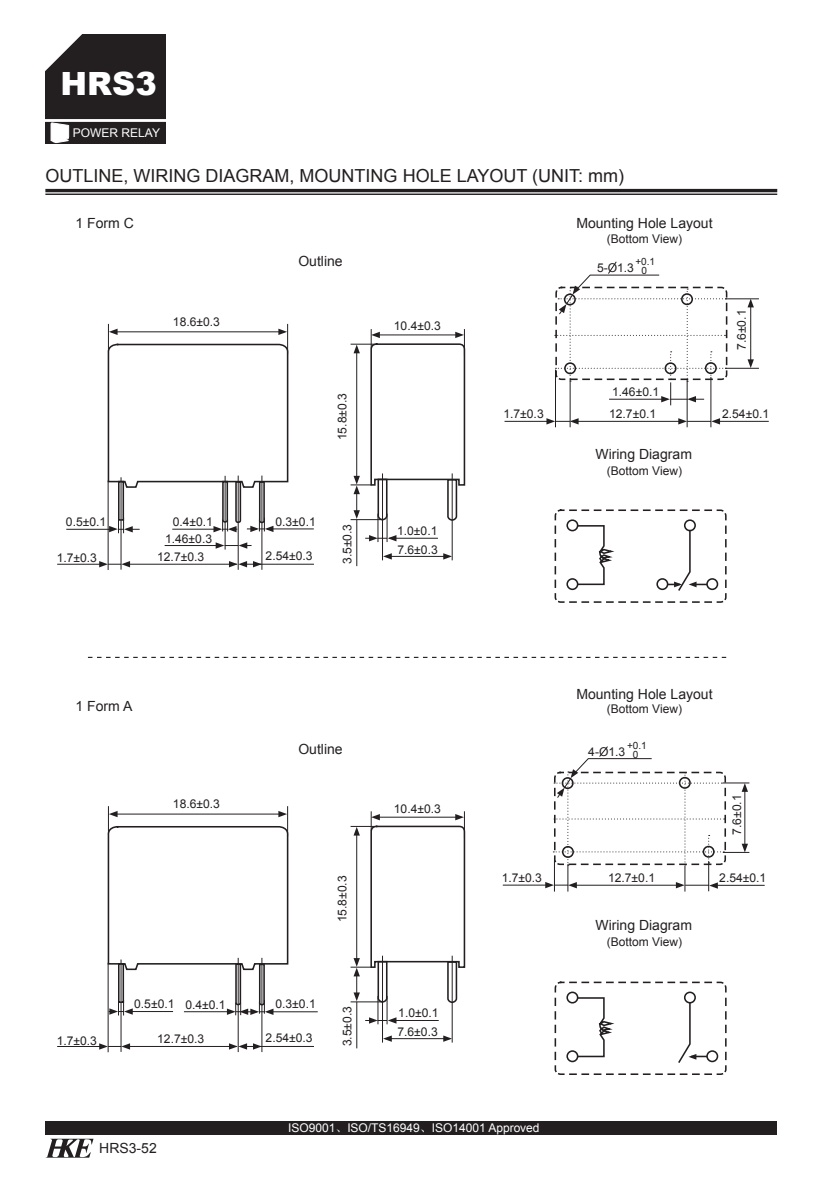
<style>
.page{position:relative;width:834px;height:1191px;background:#fff}
.page>*{position:absolute;margin:0;border:0;box-sizing:border-box;transform-origin:0 0}
.t1{font:900 32px "Arial";color:#fff}
.t2{font:18px "Arial";color:#231f20}
.t3{font:14px "Arial";color:#231f20}
.t4{font:12.2px/18.6px "Arial";color:#231f20}
.t5{font:12px "Arial";color:#231f20}
.t6{font:12px "Arial";color:#fff}
.t7{font:10px/9px "Arial";color:#231f20;text-align:center}
.s1{font-family:"Sim Hei"}
</style>
<div class="page">
<svg style="left:47px;top:1138px;width:46px;height:19px"></svg>
<hr style="left:451px;top:474px;width:1px;height:86px;background:#231f20">
<hr style="left:386px;top:556px;width:63px;height:1px;background:#231f20">
<hr style="left:382px;top:474px;width:1px;height:86px;background:#231f20">
<hr style="left:356px;top:520px;width:1px;height:45px;background:#231f20">
<svg style="left:351px;top:329px;width:115px;height:212px"></svg>
<svg style="left:443px;top:553px;width:9px;height:6px"></svg>
<svg style="left:383px;top:553px;width:9px;height:6px"></svg>
<div style="left:45px;top:1120px;width:732px;height:14px;background:#231f20"></div>
<hr style="left:569px;top:379px;width:1px;height:48px;background:#231f20">
<hr style="left:686px;top:379px;width:1px;height:48px;background:#231f20">
<hr style="left:725px;top:298px;width:33px;height:1px;background:#231f20">
<hr style="left:725px;top:368px;width:33px;height:1px;background:#231f20">
<hr style="left:750px;top:302px;width:1px;height:62px;background:#231f20">
<hr style="left:572px;top:421px;width:111px;height:1px;background:#231f20">
<hr style="left:718px;top:421px;width:50px;height:1px;background:#231f20">
<hr style="left:710px;top:377px;width:1px;height:50px;background:#231f20">
<hr style="left:555px;top:370px;width:1px;height:57px;background:#231f20">
<hr style="left:505px;top:421px;width:46px;height:1px;background:#231f20">
<svg style="left:546px;top:418px;width:32px;height:6px"></svg>
<svg style="left:678px;top:418px;width:42px;height:6px"></svg>
<svg style="left:747px;top:299px;width:6px;height:8px"></svg>
<svg style="left:747px;top:359px;width:6px;height:9px"></svg>
<svg style="left:554px;top:261px;width:174px;height:144px"></svg>
<hr style="left:125px;top:564px;width:111px;height:1px;background:#231f20">
<hr style="left:67px;top:529px;width:47px;height:1px;background:#231f20">
<hr style="left:267px;top:528px;width:46px;height:1px;background:#231f20">
<hr style="left:238px;top:476px;width:1px;height:93px;background:#231f20">
<hr style="left:261px;top:476px;width:1px;height:93px;background:#231f20">
<hr style="left:260px;top:564px;width:53px;height:1px;background:#231f20">
<hr style="left:120px;top:478px;width:1px;height:91px;background:#231f20">
<hr style="left:224px;top:476px;width:1px;height:73px;background:#231f20">
<hr style="left:165px;top:545px;width:51px;height:1px;background:#231f20">
<svg style="left:107px;top:324px;width:182px;height:209px"></svg>
<svg style="left:215px;top:542px;width:36px;height:7px"></svg>
<svg style="left:229px;top:561px;width:33px;height:6px"></svg>
<hr style="left:108px;top:481px;width:1px;height:88px;background:#231f20">
<hr style="left:58px;top:564px;width:46px;height:1px;background:#231f20">
<svg style="left:99px;top:561px;width:31px;height:6px"></svg>
<hr style="left:717px;top:885px;width:47px;height:1px;background:#231f20">
<hr style="left:503px;top:884px;width:47px;height:1px;background:#231f20">
<svg style="left:545px;top:746px;width:203px;height:145px"></svg>
<svg style="left:88px;top:657px;width:638px;height:1px"></svg>
<hr style="left:451px;top:956px;width:1px;height:86px;background:#231f20">
<hr style="left:386px;top:1038px;width:63px;height:1px;background:#231f20">
<hr style="left:382px;top:956px;width:1px;height:86px;background:#231f20">
<hr style="left:356px;top:1002px;width:1px;height:45px;background:#231f20">
<svg style="left:351px;top:812px;width:115px;height:211px"></svg>
<svg style="left:443px;top:1035px;width:9px;height:6px"></svg>
<svg style="left:383px;top:1035px;width:9px;height:6px"></svg>
<hr style="left:125px;top:1046px;width:111px;height:1px;background:#231f20">
<hr style="left:238px;top:958px;width:1px;height:93px;background:#231f20">
<hr style="left:261px;top:958px;width:1px;height:93px;background:#231f20">
<hr style="left:260px;top:1046px;width:53px;height:1px;background:#231f20">
<hr style="left:120px;top:960px;width:1px;height:91px;background:#231f20">
<hr style="left:267px;top:1011px;width:50px;height:1px;background:#231f20">
<svg style="left:229px;top:1043px;width:33px;height:6px"></svg>
<hr style="left:108px;top:963px;width:1px;height:88px;background:#231f20">
<hr style="left:58px;top:1046px;width:46px;height:1px;background:#231f20">
<svg style="left:99px;top:1043px;width:31px;height:6px"></svg>
<svg style="left:107px;top:806px;width:182px;height:209px"></svg>
<div style="left:45px;top:34px;width:120px;height:109px;background:#231f20"></div>
<hr style="left:43px;top:119px;width:124px;height:3px;background:#fff">
<svg style="left:45px;top:34px;width:37px;height:37px"></svg>
<svg style="left:51px;top:123px;width:18px;height:20px"></svg>
<hr style="left:45px;top:189px;width:732px;height:3px;background:#231f20">
<hr style="left:45px;top:193px;width:732px;height:2px;background:#231f20">
<svg style="left:554px;top:509px;width:173px;height:94px"></svg>
<svg style="left:554px;top:981px;width:173px;height:94px"></svg>
<h1 class="t1" style="left:61px;top:61px;width:98px">HRS3</h1>
<p class="t6" style="left:73px;top:125px;width:89px">POWER RELAY</p>
<h2 class="t2" style="left:45px;top:164px;width:580px">OUTLINE, WIRING DIAGRAM, MOUNTING HOLE LAYOUT (UNIT: mm)</h2>
<p class="t3" style="left:76px;top:213px;width:60px">1 Form C</p>
<p class="t4" style="left:173px;top:312px;width:49px">18.6±0.3</p>
<p class="t3" style="left:298px;top:252px;width:46px">Outline</p>
<p class="t4" style="left:333px;top:440px;width:49px;rotate:-90deg">15.8±0.3</p>
<p class="t4" style="left:394px;top:317px;width:49px">10.4±0.3</p>
<p class="t4" style="left:66px;top:512px;width:42px">0.5±0.1</p>
<p class="t4" style="left:173px;top:513px;width:42px">0.4±0.1</p>
<p class="t4" style="left:275px;top:512px;width:42px">0.3±0.1</p>
<p class="t4" style="left:165px;top:529px;width:49px">1.46±0.3</p>
<p class="t4" style="left:57px;top:548px;width:42px">1.7±0.3</p>
<p class="t4" style="left:157px;top:547px;width:49px">12.7±0.3</p>
<p class="t4" style="left:265px;top:546px;width:49px">2.54±0.3</p>
<p class="t4" style="left:338px;top:564px;width:42px;rotate:-90deg">3.5±0.3</p>
<p class="t4" style="left:397px;top:521px;width:42px">1.0±0.1<br>7.6±0.3</p>
<p class="t3" style="left:76px;top:697px;width:58px">1 Form A</p>
<p class="t4" style="left:173px;top:794px;width:49px">18.6±0.3</p>
<p class="t3" style="left:298px;top:739px;width:46px">Outline</p>
<p class="t4" style="left:333px;top:922px;width:49px;rotate:-90deg">15.8±0.3</p>
<p class="t4" style="left:394px;top:799px;width:49px">10.4±0.3</p>
<p class="t4" style="left:134px;top:994px;width:42px">0.5±0.1</p>
<p class="t4" style="left:275px;top:994px;width:42px">0.3±0.1</p>
<p class="t4" style="left:185px;top:995px;width:42px">0.4±0.1</p>
<p class="t4" style="left:57px;top:1031px;width:42px">1.7±0.3</p>
<p class="t4" style="left:157px;top:1029px;width:49px">12.7±0.3</p>
<p class="t4" style="left:265px;top:1028px;width:49px">2.54±0.3</p>
<p class="t4" style="left:338px;top:1046px;width:42px;rotate:-90deg">3.5±0.3</p>
<p class="t4" style="left:397px;top:1003px;width:43px">1.0±0.1<br>7.6±0.3</p>
<p class="t3" style="left:576px;top:213px;width:138px">Mounting Hole Layout</p>
<p class="t5" style="left:606px;top:230px;width:77px">(Bottom View)</p>
<p class="t7" style="left:635px;top:257px;width:21px">+0.1<br>0</p>
<p class="t4" style="left:597px;top:258px;width:38px">5-O1.3</p>
<p class="t4" style="left:612px;top:382px;width:49px">1.46±0.1</p>
<p class="t4" style="left:732px;top:350px;width:42px;rotate:-90deg">7.6±0.1</p>
<p class="t4" style="left:503px;top:404px;width:42px">1.7±0.3</p>
<p class="t4" style="left:609px;top:404px;width:49px">12.7±0.1</p>
<p class="t4" style="left:722px;top:404px;width:49px">2.54±0.1</p>
<p class="t3" style="left:595px;top:444px;width:98px">Wiring Diagram</p>
<p class="t5" style="left:606px;top:462px;width:77px">(Bottom View)</p>
<p class="t3" style="left:576px;top:684px;width:138px">Mounting Hole Layout</p>
<p class="t5" style="left:606px;top:701px;width:77px">(Bottom View)</p>
<p class="t7" style="left:627px;top:740px;width:21px">+0.1<br>0</p>
<p class="t4" style="left:588px;top:742px;width:38px">4-O1.3</p>
<p class="t4" style="left:727px;top:835px;width:42px;rotate:-90deg">7.6±0.1</p>
<p class="t4" style="left:501px;top:868px;width:42px">1.7±0.3</p>
<p class="t4" style="left:608px;top:868px;width:49px">12.7±0.1</p>
<p class="t4" style="left:719px;top:868px;width:49px">2.54±0.1</p>
<p class="t3" style="left:595px;top:915px;width:98px">Wiring Diagram</p>
<p class="t5" style="left:606px;top:933px;width:77px">(Bottom View)</p>
<p class="t3" style="left:99px;top:1138px;width:59px">HRS3-52</p>
<p class="t6" style="left:288px;top:1119px;width:253px">ISO9001<span class="s1">、</span>ISO/TS16949<span class="s1">、</span>ISO14001 Approved</p>
</div>
